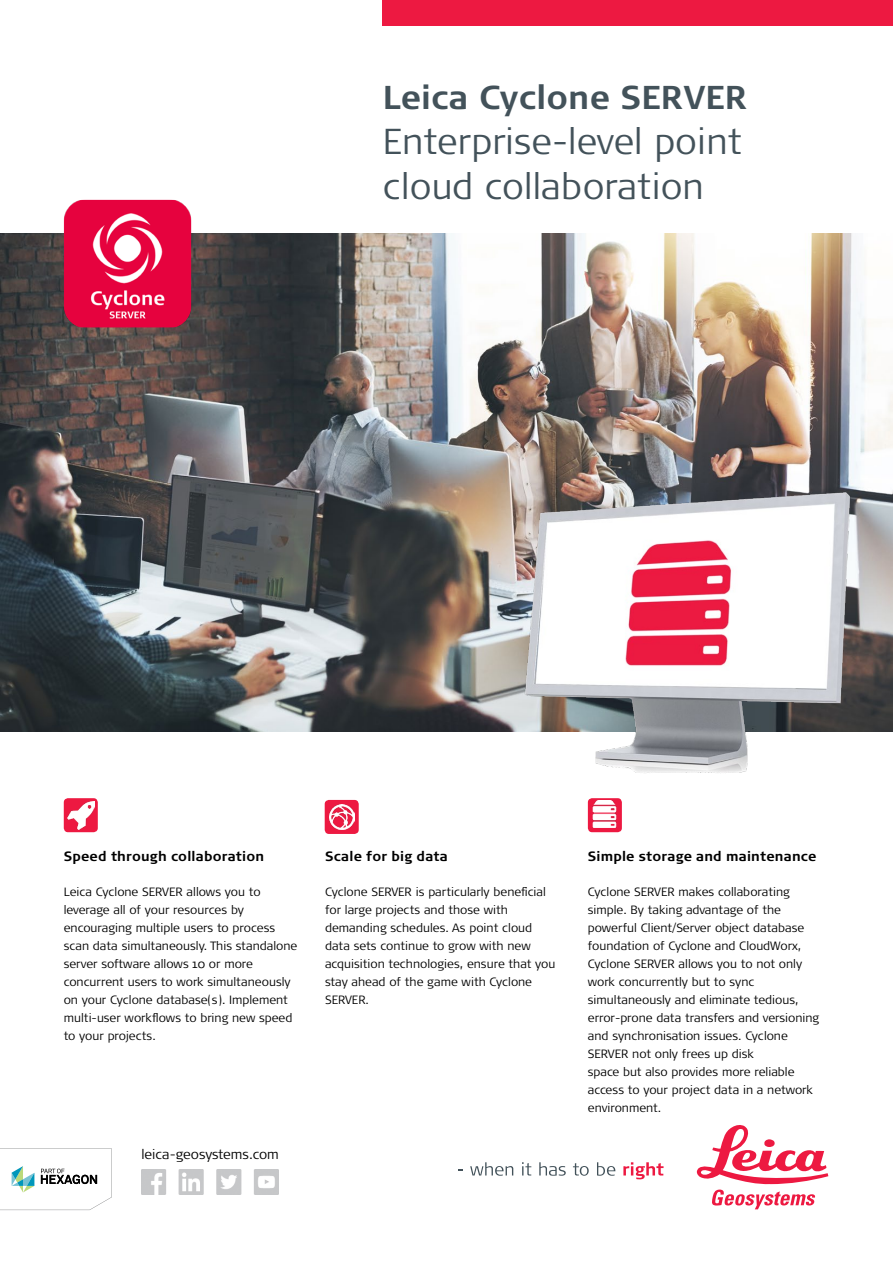
<style>
.page{position:relative;width:893px;height:1263px;background:#fff}
.page>*{position:absolute;margin:0;border:0;box-sizing:border-box;transform-origin:0 0}
.t1{font:300 36px/45px "Signa Pro";letter-spacing:.005em;color:#43525a}
.t2{font:700 33px "Signa Pro";letter-spacing:.005em;color:#43525a}
.t3{font:700 13.5px "Signa Pro";letter-spacing:.015em;color:#000}
.t4{font:300 13.5px "Signa Pro";color:#000}
.t5{font:300 12px/18px "Signa Pro";color:#000}
</style>
<div class="page">
<div style="left:383px;top:0;width:510px;height:26px;background:#ed1941"></div>
<img style="left:0;top:234px;width:893px;height:497px">
<img style="left:64px;top:200px;width:127px;height:127px">
<svg style="left:470px;top:1162px;width:43px;height:14px"></svg>
<svg style="left:522px;top:1162px;width:9px;height:13px"></svg>
<svg style="left:539px;top:1162px;width:27px;height:14px"></svg>
<svg style="left:573px;top:1163px;width:16px;height:13px"></svg>
<svg style="left:597px;top:1162px;width:18px;height:14px"></svg>
<svg style="left:623px;top:1162px;width:40px;height:17px"></svg>
<svg style="left:697px;top:1125px;width:131px;height:84px"></svg>
<svg style="left:0;top:1148px;width:112px;height:62px"></svg>
<img style="left:470px;top:463px;width:401px;height:310px">
<img style="left:142px;top:1170px;width:137px;height:24px">
<div style="left:64px;top:798px;width:34px;height:34px;background:#ed1941;border-radius:4px"></div>
<img style="left:67px;top:802px;width:28px;height:27px">
<div style="left:588px;top:798px;width:34px;height:34px;background:#ed1941;border-radius:4px"></div>
<img style="left:592px;top:801px;width:25px;height:26px">
<div style="left:325px;top:800px;width:34px;height:34px;background:#ed1941;border-radius:4px"></div>
<img style="left:329px;top:804px;width:25px;height:25px">
<h2 class="t2" style="left:383px;top:75px;width:366px">Leica Cyclone SERVER</h2>
<h1 class="t1" style="left:383px;top:117px;width:361px">Enterprise-level point cloud collaboration</h1>
<p class="t3" style="left:64px;top:847px;width:202px">Speed through collaboration</p>
<p class="t5" style="left:64px;top:882px;width:235px">Leica Cyclone SERVER allows you to leverage all of your resources by encouraging multiple users to process scan data simultaneously. This standalone server software allows 10 or more concurrent users to work simultaneously on your Cyclone database(s). Implement multi-user workflows to bring new speed to your projects.</p>
<p class="t3" style="left:325px;top:847px;width:124px">Scale for big data</p>
<p class="t5" style="left:325px;top:882px;width:232px">Cyclone SERVER is particularly beneficial for large projects and those with demanding schedules. As point cloud data sets continue to grow with new acquisition technologies, ensure that you stay ahead of the game with Cyclone SERVER.</p>
<p class="t4" style="left:141px;top:1145px;width:139px">leica-geosystems.com</p>
<p class="t3" style="left:588px;top:847px;width:230px">Simple storage and maintenance</p>
<p class="t5" style="left:588px;top:882px;width:233px">Cyclone SERVER makes collaborating simple. By taking advantage of the powerful Client/Server object database foundation of Cyclone and CloudWorx, Cyclone SERVER allows you to not only work concurrently but to sync simultaneously and eliminate tedious, error-prone data transfers and versioning and synchronisation issues. Cyclone SERVER not only frees up disk<br>space but also provides more reliable access to your project data in a network environment.</p>
</div>
